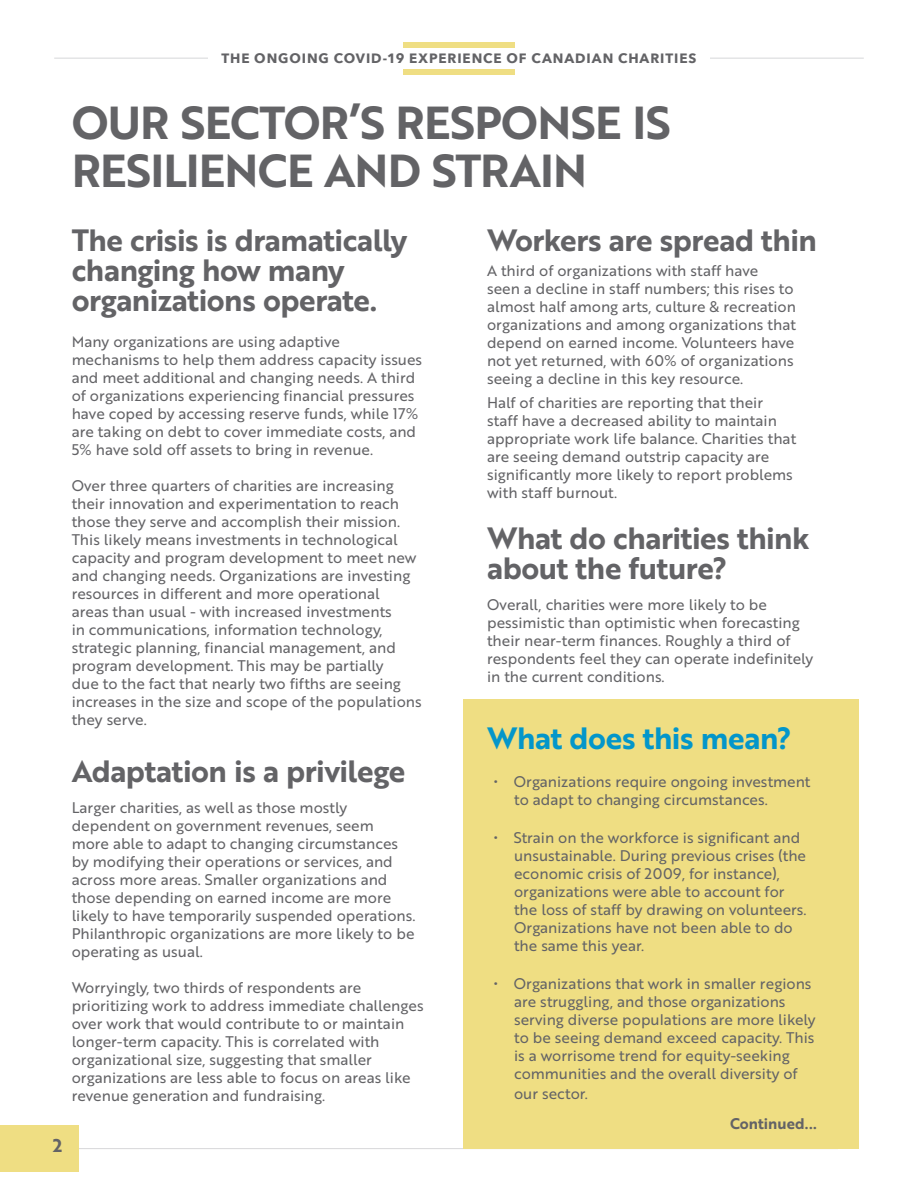
<style>
.page{position:relative;width:918px;height:1188px;background:#fff}
.page>*{position:absolute;margin:0;border:0;box-sizing:border-box;transform-origin:0 0}
.t1{font:45px/48px "Brother 1816 Bold";letter-spacing:-.015em;color:#636366}
.t2{font:30px/30px "Brother 1816 Bold";letter-spacing:-.015em;color:#636366}
.t3{font:30px "Brother 1816 Bold";letter-spacing:-.01em;color:#0396ca}
.t4{font:18px "Brother 1816 Bold";color:#636366}
.t5{font:15px/18px "Brother 1816 Regular";color:#636366}
.t6{font:15px "Brother 1816 Bold";color:#636366}
.t7{font:700 13.5px "Avenir Next";letter-spacing:.065em;color:#636366}
</style>
<div class="page">
<hr style="left:54px;top:1148px;width:784px;height:1px;background:#adaeb2">
<hr style="left:54px;top:58px;width:810px;height:1px;background:#adaeb2">
<div style="left:403px;top:43px;width:112px;height:32px;background:#efde83"></div>
<div style="left:208px;top:49px;width:502px;height:20px;background:#fff"></div>
<div style="left:0;top:1126px;width:79px;height:46px;background:#efde83"></div>
<div style="left:464px;top:700px;width:396px;height:449px;background:#efde83"></div>
<p class="t7" style="left:221px;top:47px;width:477px">THE ONGOING COVID-19 EXPERIENCE OF CANADIAN CHARITIES</p>
<p class="t1" style="left:72px;top:97px;width:601px">OUR SECTOR’S RESPONSE IS<br>RESILIENCE AND STRAIN</p>
<p class="t2" style="left:72px;top:224px;width:337px">The crisis is dramatically changing how many organizations operate.</p>
<p class="t5" style="left:72px;top:332px;width:352px">Many organizations are using adaptive mechanisms to help them address capacity issues and meet additional and changing needs. A third of organizations experiencing financial pressures have coped by accessing reserve funds, while 17% are taking on debt to cover immediate costs, and 5% have sold off assets to bring in revenue.</p>
<p class="t5" style="left:72px;top:476px;width:352px">Over three quarters of charities are increasing their innovation and experimentation to reach those they serve and accomplish their mission.<br>This likely means investments in technological capacity and program development to meet new and changing needs. Organizations are investing resources in different and more operational<br>areas than usual - with increased investments<br>in communications, information technology, strategic planning, financial management, and program development. This may be partially<br>due to the fact that nearly two fifths are seeing increases in the size and scope of the populations they serve.</p>
<p class="t2" style="left:72px;top:755px;width:335px">Adaptation is a privilege</p>
<p class="t5" style="left:72px;top:798px;width:345px">Larger charities, as well as those mostly dependent on government revenues, seem<br>more able to adapt to changing circumstances by modifying their operations or services, and across more areas. Smaller organizations and those depending on earned income are more likely to have temporarily suspended operations.<br>Philanthropic organizations are more likely to be operating as usual.</p>
<p class="t5" style="left:72px;top:978px;width:353px">Worryingly, two thirds of respondents are prioritizing work to address immediate challenges over work that would contribute to or maintain longer-term capacity. This is correlated with organizational size, suggesting that smaller organizations are less able to focus on areas like revenue generation and fundraising.</p>
<p class="t4" style="left:53px;top:1132px;width:11px">2</p>
<p class="t2" style="left:487px;top:224px;width:331px">Workers are spread thin</p>
<p class="t5" style="left:487px;top:261px;width:310px">A third of organizations with staff have<br>seen a decline in staff numbers; this rises to almost half among arts, culture &amp; recreation organizations and among organizations that depend on earned income. Volunteers have not yet returned, with 60% of organizations seeing a decline in this key resource.</p>
<p class="t5" style="left:487px;top:393px;width:311px">Half of charities are reporting that their staff have a decreased ability to maintain appropriate work life balance. Charities that are seeing demand outstrip capacity are significantly more likely to report problems with staff burnout.</p>
<p class="t2" style="left:487px;top:522px;width:324px">What do charities think about the future?</p>
<p class="t5" style="left:487px;top:595px;width:328px">Overall, charities were more likely to be pessimistic than optimistic when forecasting their near-term finances. Roughly a third of respondents feel they can operate indefinitely in the current conditions.</p>
<p class="t3" style="left:487px;top:715px;width:306px">What does this mean?</p>
<p class="t5" style="left:514px;top:772px;width:298px;text-indent:-20px">• Organizations require ongoing investment to adapt to changing circumstances.</p>
<p class="t5" style="left:514px;top:828px;width:294px;text-indent:-20px">• Strain on the workforce is significant and unsustainable. During previous crises (the economic crisis of 2009, for instance), organizations were able to account for the loss of staff by drawing on volunteers.<br>Organizations have not been able to do the same this year.</p>
<p class="t5" style="left:514px;top:974px;width:303px;text-indent:-20px">• Organizations that work in smaller regions are struggling, and those organizations serving diverse populations are more likely to be seeing demand exceed capacity. This is a worrisome trend for equity-seeking communities and the overall diversity of</p>
<p class="t5" style="left:514px;top:1084px;width:75px">our sector.</p>
<p class="t6" style="left:730px;top:1112px;width:88px">Continued...</p>
</div>
